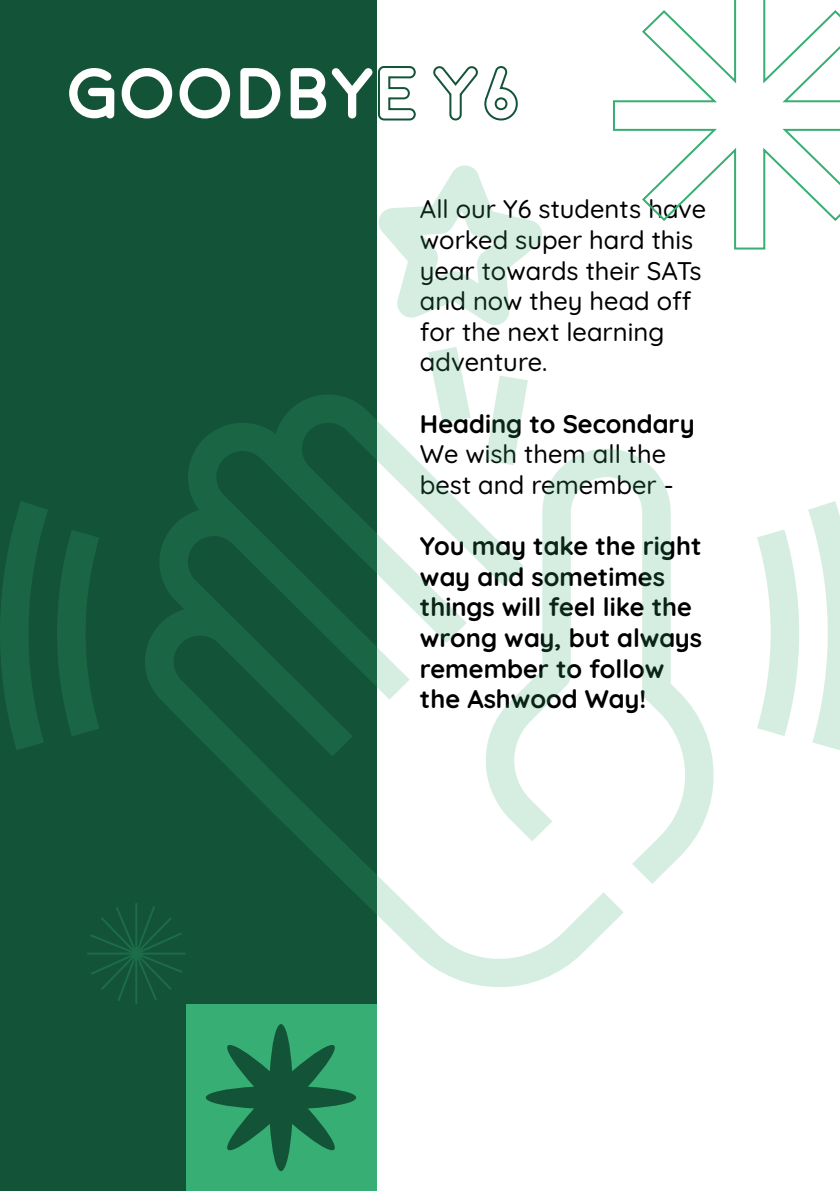
<style>
.page{position:relative;width:840px;height:1191px;background:#fff}
.page>*{position:absolute;margin:0;border:0;box-sizing:border-box;transform-origin:0 0}
.t1{font:700 72px "Moon";color:#fff}
.t2{font:500 25.6px/30.6px "Quicksand";color:#000001}
.t3{font:700 25.6px/30.6px "Quicksand";color:#000001}
.s1{color:#135338}
</style>
<div class="page">
<div style="left:0;top:0;width:376px;height:1191px;background:#135338"></div>
<svg style="left:87px;top:903px;width:84px;height:101px"></svg>
<svg style="left:613px;top:0;width:226px;height:250px"></svg>
<svg style="left:757px;top:501px;width:82px;height:249px"></svg>
<svg style="left:0;top:501px;width:99px;height:249px"></svg>
<svg style="left:378px;top:165px;width:165px;height:160px"></svg>
<svg style="left:428px;top:347px;width:37px;height:42px"></svg>
<svg style="left:497px;top:375px;width:30px;height:14px"></svg>
<svg style="left:139px;top:389px;width:484px;height:600px"></svg>
<svg style="left:477px;top:449px;width:236px;height:435px"></svg>
<div style="left:185px;top:1004px;width:191px;height:187px;background:#37ae73"></div>
<svg style="left:206px;top:1024px;width:150px;height:147px"></svg>
<p class="t1" style="left:68px;top:58px;width:454px">GOODBY<span class="s1">E Y6</span></p>
<p class="t2" style="left:420px;top:191px;width:288px">All our Y6 students have worked super hard this year towards their SATs and now they head off for the next learning adventure.</p>
<p class="t3" style="left:420px;top:405px;width:276px">Heading to Secondary</p>
<p class="t2" style="left:420px;top:436px;width:255px">We wish them all the best and remember -</p>
<p class="t3" style="left:420px;top:528px;width:283px">You may take the right way and sometimes things will feel like the wrong way, but always remember to follow the Ashwood Way!</p>
</div>
